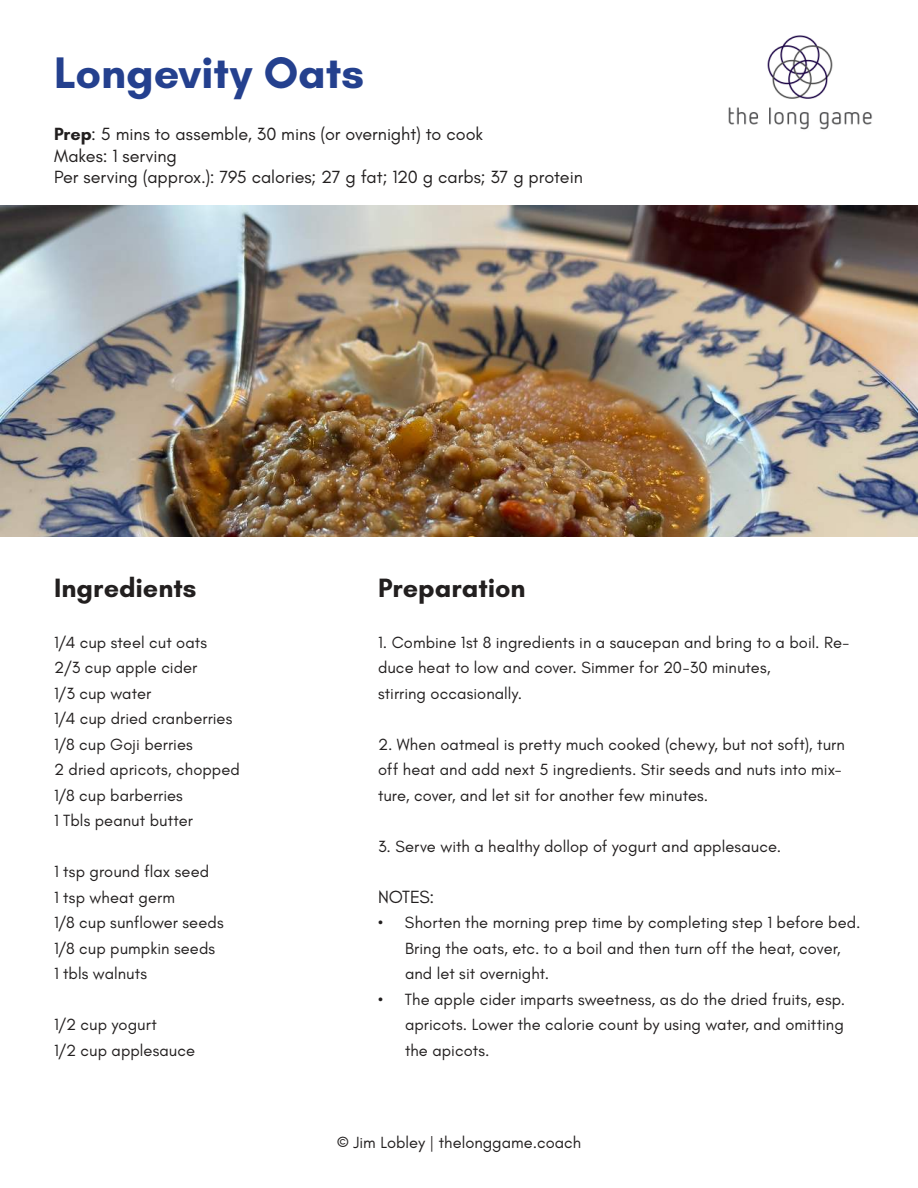
<style>
.page{position:relative;width:918px;height:1188px;background:#fff}
.page>*{position:absolute;margin:0;border:0;box-sizing:border-box;transform-origin:0 0}
.t1{font:700 45px "Glacial Indifference";letter-spacing:-.005em;color:#24408e}
.t2{font:700 27px "Glacial Indifference";color:#221f1f}
.t3{font:18px/21.6px "Glacial Indifference";color:#221f1f}
.t4{font:16.5px/25.5px "Glacial Indifference";letter-spacing:.005em;color:#221f1f}
.s1{font-weight:700}
</style>
<div class="page">
<img style="left:0;top:206px;width:918px;height:330px">
<img style="left:728px;top:35px;width:144px;height:95px">
<h1 class="t1" style="left:54px;top:54px;width:312px">Longevity Oats</h1>
<p class="t3" style="left:54px;top:125px;width:530px"><span class="s1">Prep</span>: 5 mins to assemble, 30 mins (or overnight) to cook<br>Makes: 1 serving<br>Per serving (approx.): 795 calories; 27 g fat; 120 g carbs; 37 g protein</p>
<h2 class="t2" style="left:54px;top:576px;width:144px">Ingredients</h2>
<p class="t4" style="left:54px;top:631px;width:187px">1/4 cup steel cut oats<br>2/3 cup apple cider<br>1/3 cup water<br>1/4 cup dried cranberries<br>1/8 cup Goji berries<br>2 dried apricots, chopped<br>1/8 cup barberries<br>1 Tbls peanut butter</p>
<p class="t4" style="left:54px;top:860px;width:171px">1 tsp ground flax seed<br>1 tsp wheat germ<br>1/8 cup sunflower seeds<br>1/8 cup pumpkin seeds<br>1 tbls walnuts</p>
<p class="t4" style="left:54px;top:1013px;width:143px">1/2 cup yogurt<br>1/2 cup applesauce</p>
<h2 class="t2" style="left:378px;top:576px;width:149px">Preparation</h2>
<p class="t4" style="left:378px;top:631px;width:473px">1. Combine 1st 8 ingredients in a saucepan and bring to a boil. Re&shy;duce heat to low and cover. Simmer for 20-30 minutes,<br>stirring occasionally.</p>
<p class="t4" style="left:378px;top:733px;width:468px">2. When oatmeal is pretty much cooked (chewy, but not soft), turn off heat and add next 5 ingredients. Stir seeds and nuts into mix&shy;ture, cover, and let sit for another few minutes.</p>
<p class="t4" style="left:378px;top:835px;width:405px">3. Serve with a healthy dollop of yogurt and applesauce.</p>
<p class="t3" style="left:378px;top:887px;width:58px">NOTES:</p>
<p class="t4" style="left:405px;top:911px;width:457px;text-indent:-27px">• Shorten the morning prep time by completing step 1 before bed.<br>Bring the oats, etc. to a boil and then turn off the heat, cover, and let sit overnight.</p>
<p class="t4" style="left:405px;top:988px;width:442px;text-align:justify;text-indent:-27px">• The apple cider imparts sweetness, as do the dried fruits, esp. apricots. Lower the calorie count by using water, and omitting the apicots.</p>
<p class="t4" style="left:337px;top:1132px;width:246px">© Jim Lobley | thelonggame.coach</p>
</div>
